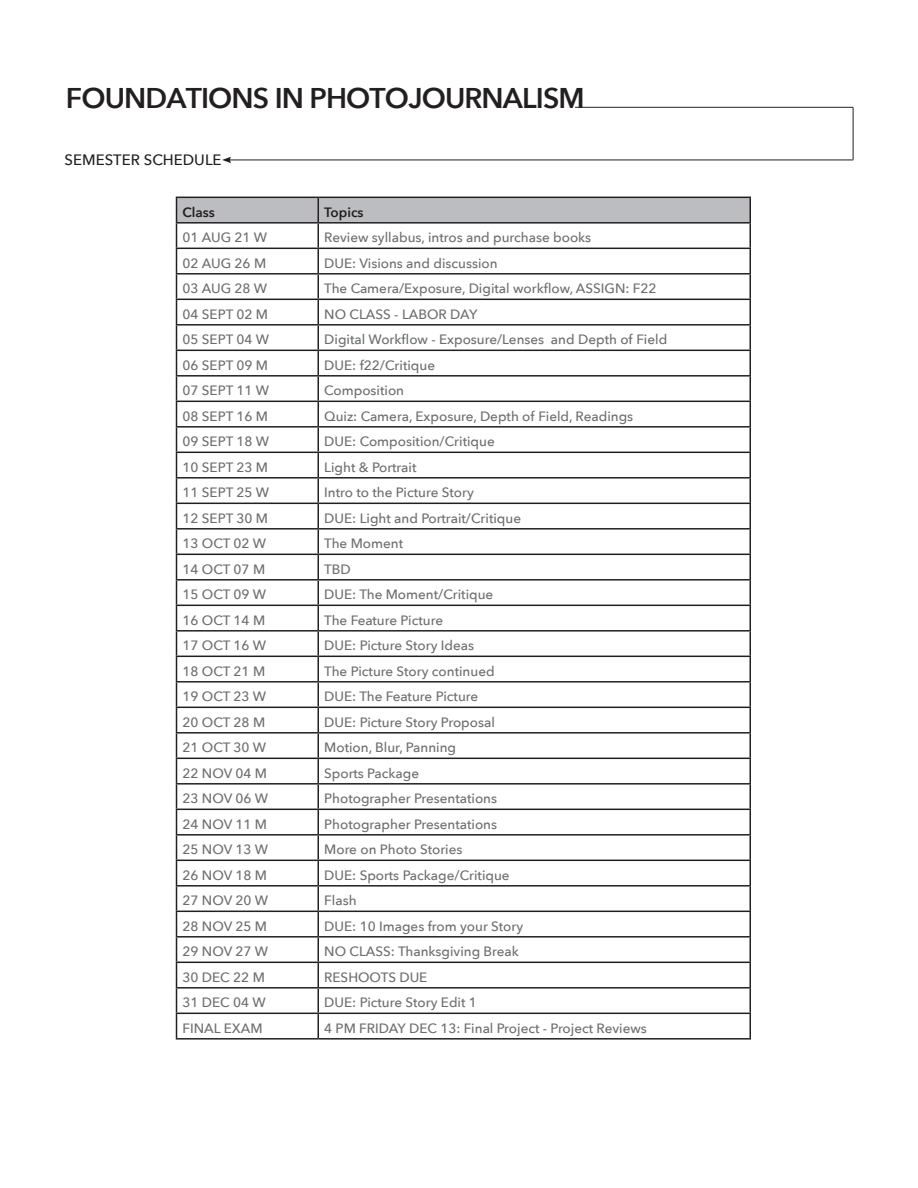
<style>
.page{position:relative;width:918px;height:1188px;background:#fff}
.page>*{position:absolute;margin:0;border:0;box-sizing:border-box;transform-origin:0 0}
.t1{font:600 28.5px "Avenir Next";letter-spacing:-.03em;color:#231f20}
.t2{font:500 15px "Avenir Next";color:#231f20}
.t3{font:500 13.5px "Avenir Next";color:#6c6d70}
.t4{font:600 13.5px "Avenir Next";color:#231f20}
</style>
<div class="page">
<hr style="left:575px;top:107px;width:278px;height:1px;background:#231f20">
<hr style="left:853px;top:107px;width:1px;height:53px;background:#231f20">
<hr style="left:229px;top:160px;width:624px;height:1px;background:#231f20">
<svg style="left:222px;top:157px;width:9px;height:6px"></svg>
<svg style="left:176px;top:197px;width:575px;height:841px"></svg>
<hr style="left:176px;top:1038px;width:142px;height:2px;background:#231f20">
<hr style="left:318px;top:1038px;width:433px;height:2px;background:#231f20">
<p class="t1" style="left:66px;top:73px;width:520px">FOUNDATIONS IN PHOTOJOURNALISM</p>
<p class="t2" style="left:65px;top:147px;width:159px">SEMESTER SCHEDULE</p>
<p class="t4" style="left:183px;top:201px;width:34px">Class</p>
<p class="t4" style="left:324px;top:201px;width:41px">Topics</p>
<p class="t3" style="left:183px;top:226px;width:86px">01 AUG 21 W</p>
<p class="t3" style="left:324px;top:226px;width:269px">Review syllabus, intros and purchase books</p>
<p class="t3" style="left:183px;top:252px;width:85px">02 AUG 26 M</p>
<p class="t3" style="left:324px;top:252px;width:175px">DUE: Visions and discussion</p>
<p class="t3" style="left:183px;top:277px;width:86px">03 AUG 28 W</p>
<p class="t3" style="left:324px;top:277px;width:334px">The Camera/Exposure, Digital workflow, ASSIGN: F22</p>
<p class="t3" style="left:183px;top:303px;width:87px">04 SEPT 02 M</p>
<p class="t3" style="left:324px;top:303px;width:155px">NO CLASS - LABOR DAY</p>
<p class="t3" style="left:183px;top:328px;width:88px">05 SEPT 04 W</p>
<p class="t3" style="left:324px;top:328px;width:344px">Digital Workflow - Exposure/Lenses and Depth of Field</p>
<p class="t3" style="left:183px;top:354px;width:87px">06 SEPT 09 M</p>
<p class="t3" style="left:324px;top:354px;width:112px">DUE: f22/Critique</p>
<p class="t3" style="left:183px;top:379px;width:88px">07 SEPT 11 W</p>
<p class="t3" style="left:324px;top:379px;width:81px">Composition</p>
<p class="t3" style="left:183px;top:405px;width:87px">08 SEPT 16 M</p>
<p class="t3" style="left:324px;top:405px;width:310px">Quiz: Camera, Exposure, Depth of Field, Readings</p>
<p class="t3" style="left:183px;top:430px;width:88px">09 SEPT 18 W</p>
<p class="t3" style="left:324px;top:430px;width:172px">DUE: Composition/Critique</p>
<p class="t3" style="left:183px;top:456px;width:87px">10 SEPT 23 M</p>
<p class="t3" style="left:324px;top:456px;width:94px">Light &amp; Portrait</p>
<p class="t3" style="left:183px;top:481px;width:88px">11 SEPT 25 W</p>
<p class="t3" style="left:324px;top:481px;width:151px">Intro to the Picture Story</p>
<p class="t3" style="left:183px;top:507px;width:87px">12 SEPT 30 M</p>
<p class="t3" style="left:324px;top:507px;width:198px">DUE: Light and Portrait/Critique</p>
<p class="t3" style="left:183px;top:532px;width:85px">13 OCT 02 W</p>
<p class="t3" style="left:324px;top:532px;width:80px">The Moment</p>
<p class="t3" style="left:183px;top:558px;width:84px">14 OCT 07 M</p>
<p class="t3" style="left:324px;top:558px;width:28px">TBD</p>
<p class="t3" style="left:183px;top:583px;width:85px">15 OCT 09 W</p>
<p class="t3" style="left:324px;top:583px;width:171px">DUE: The Moment/Critique</p>
<p class="t3" style="left:183px;top:609px;width:84px">16 OCT 14 M</p>
<p class="t3" style="left:324px;top:609px;width:120px">The Feature Picture</p>
<p class="t3" style="left:183px;top:634px;width:85px">17 OCT 16 W</p>
<p class="t3" style="left:324px;top:634px;width:151px">DUE: Picture Story Ideas</p>
<p class="t3" style="left:183px;top:660px;width:84px">18 OCT 21 M</p>
<p class="t3" style="left:324px;top:660px;width:172px">The Picture Story continued</p>
<p class="t3" style="left:183px;top:685px;width:85px">19 OCT 23 W</p>
<p class="t3" style="left:324px;top:685px;width:155px">DUE: The Feature Picture</p>
<p class="t3" style="left:183px;top:711px;width:84px">20 OCT 28 M</p>
<p class="t3" style="left:324px;top:711px;width:172px">DUE: Picture Story Proposal</p>
<p class="t3" style="left:183px;top:736px;width:85px">21 OCT 30 W</p>
<p class="t3" style="left:324px;top:736px;width:133px">Motion, Blur, Panning</p>
<p class="t3" style="left:183px;top:762px;width:86px">22 NOV 04 M</p>
<p class="t3" style="left:324px;top:762px;width:96px">Sports Package</p>
<p class="t3" style="left:183px;top:787px;width:87px">23 NOV 06 W</p>
<p class="t3" style="left:324px;top:787px;width:174px">Photographer Presentations</p>
<p class="t3" style="left:183px;top:813px;width:86px">24 NOV 11 M</p>
<p class="t3" style="left:324px;top:813px;width:174px">Photographer Presentations</p>
<p class="t3" style="left:183px;top:838px;width:87px">25 NOV 13 W</p>
<p class="t3" style="left:324px;top:838px;width:140px">More on Photo Stories</p>
<p class="t3" style="left:183px;top:864px;width:86px">26 NOV 18 M</p>
<p class="t3" style="left:324px;top:864px;width:187px">DUE: Sports Package/Critique</p>
<p class="t3" style="left:183px;top:889px;width:87px">27 NOV 20 W</p>
<p class="t3" style="left:324px;top:889px;width:34px">Flash</p>
<p class="t3" style="left:183px;top:915px;width:86px">28 NOV 25 M</p>
<p class="t3" style="left:324px;top:915px;width:200px">DUE: 10 Images from your Story</p>
<p class="t3" style="left:183px;top:940px;width:87px">29 NOV 27 W</p>
<p class="t3" style="left:324px;top:940px;width:196px">NO CLASS: Thanksgiving Break</p>
<p class="t3" style="left:183px;top:966px;width:84px">30 DEC 22 M</p>
<p class="t3" style="left:324px;top:966px;width:105px">RESHOOTS DUE</p>
<p class="t3" style="left:183px;top:991px;width:85px">31 DEC 04 W</p>
<p class="t3" style="left:324px;top:991px;width:154px">DUE: Picture Story Edit 1</p>
<p class="t3" style="left:183px;top:1017px;width:82px">FINAL EXAM</p>
<p class="t3" style="left:324px;top:1017px;width:324px">4 PM FRIDAY DEC 13: Final Project - Project Reviews</p>
</div>
